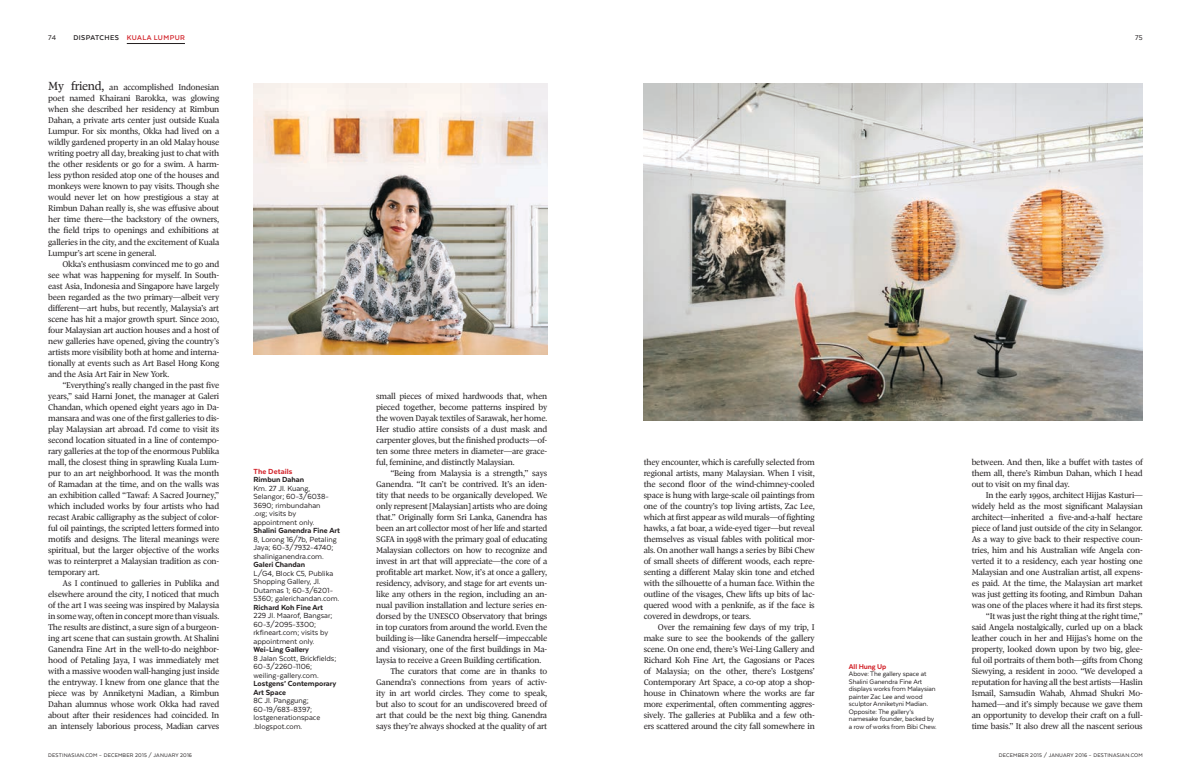
<style>
.page{position:relative;width:1191px;height:780px;background:#fff}
.page>*{position:absolute;margin:0;border:0;box-sizing:border-box;transform-origin:0 0}
.t1{font:8.5px/11px "Pratt Nova Text";letter-spacing:-.02em;color:#231f20;text-align:justify}
.t2{font:8.5px/8.5px "Texta";color:#231f20}
.t3{font:800 8.5px/8.5px "Texta";color:#231f20}
.t4{font:800 8.5px "Texta";color:#d2232a}
.t5{font:700 8px "Texta";letter-spacing:.05em;color:#d2232a}
.t6{font:800 8px "Texta";letter-spacing:-.01em;color:#d2232a}
.t7{font:8px "Texta";color:#231f20}
.t8{font:7.5px/7.5px "Texta";letter-spacing:-.01em;color:#231f20}
.t9{font:6px "Texta";letter-spacing:.03em;color:#231f20}
.s1{color:#231f20}
.s2{font-size:12px}
</style>
<div class="page">
<hr style="left:127px;top:43px;width:58px;height:1px;background:#231f20">
<img style="left:253px;top:84px;width:294px;height:270px">
<img style="left:643px;top:84px;width:499px;height:336px">
<p class="t5" style="left:73px;top:33px;width:113px"><span class="s1">DISPATCHES</span> KUALA LUMPUR</p>
<p class="t7" style="left:48px;top:33px;width:9px">74</p>
<p class="t7" style="left:1135px;top:33px;width:9px">75</p>
<p class="t1" style="left:48px;top:82px;width:173px"><span class="s2">My friend,</span> an accomplished Indonesian poet named Khairani Barokka, was glowing when she described her residency at Rimbun Dahan, a private arts center just outside Kuala Lumpur. For six months, Okka had lived on a wildly gardened property in an old Malay house writing poetry all day, breaking just to chat with the other residents or go for a swim. A harm&shy;less python resided atop one of the houses and monkeys were known to pay visits. Though she would never let on how prestigious a stay at Rimbun Dahan really is, she was effusive about her time there—the backstory of the owners, the field trips to openings and exhibitions at galleries in the city, and the excitement of Kuala Lumpur’s art scene in general.</p>
<p class="t1" style="left:48px;top:258px;width:173px;text-indent:14px">Okka’s enthusiasm convinced me to go and see what was happening for myself. In South&shy;east Asia, Indonesia and Singapore have largely been regarded as the two primary—albeit very different—art hubs, but recently, Malaysia’s art scene has hit a major growth spurt. Since 2010, four Malaysian art auction houses and a host of new galleries have opened, giving the country’s artists more visibility both at home and interna&shy;tionally at events such as Art Basel Hong Kong and the Asia Art Fair in New York.</p>
<p class="t1" style="left:48px;top:379px;width:173px;text-indent:14px">“Everything’s really changed in the past five years,” said Harni Jonet, the manager at Galeri Chandan, which opened eight years ago in Da&shy;mansara and was one of the first galleries to dis&shy;play Malaysian art abroad. I’d come to visit its second location situated in a line of contempo&shy;rary galleries at the top of the enormous Publika mall, the closest thing in sprawling Kuala Lum&shy;pur to an art neighborhood. It was the month of Ramadan at the time, and on the walls was an exhibition called “Tawaf: A Sacred Journey,” which included works by four artists who had recast Arabic calligraphy as the subject of color&shy;ful oil paintings, the scripted letters formed into motifs and designs. The literal meanings were spiritual, but the larger objective of the works was to reinterpret a Malaysian tradition as con&shy;temporary art.</p>
<p class="t1" style="left:48px;top:577px;width:173px;text-indent:14px">As I continued to galleries in Publika and elsewhere around the city, I noticed that much of the art I was seeing was inspired by Malaysia in some way, often in concept more than visuals.<br>The results are distinct, a sure sign of a burgeon&shy;ing art scene that can sustain growth. At Shalini Ganendra Fine Art in the well-to-do neighbor&shy;hood of Petaling Jaya, I was immediately met with a massive wooden wall-hanging just inside the entryway. I knew from one glance that the piece was by Anniketyni Madian, a Rimbun Dahan alumnus whose work Okka had raved about after their residences had coincided. In an intensely laborious process, Madian carves</p>
<p class="t4" style="left:253px;top:466px;width:40px">The Details</p>
<p class="t3" style="left:253px;top:475px;width:52px">Rimbun Dahan</p>
<p class="t2" style="left:253px;top:483px;width:77px">Km. 27 Jl. Kuang,<br>Selangor; 60-3/6038-<br>3690; rimbundahan .org; visits by appointment only.</p>
<p class="t3" style="left:253px;top:526px;width:88px">Shalini Ganendra Fine Art</p>
<p class="t2" style="left:253px;top:534px;width:85px">8, Lorong 16/7b, Petaling<br>Jaya; 60-3/7932-4740; shaliniganendra.com.</p>
<p class="t3" style="left:253px;top:560px;width:53px">Galeri Chandan</p>
<p class="t2" style="left:253px;top:568px;width:87px">L/G4, Block C5, Publika<br>Shopping Gallery, Jl.<br>Dutamas 1; 60-3/6201-<br>5360; galerichandan.com.</p>
<p class="t3" style="left:253px;top:602px;width:71px">Richard Koh Fine Art</p>
<p class="t2" style="left:253px;top:611px;width:80px">229 Jl. Maarof, Bangsar;<br>60-3/2095-3300; rkfineart.com; visits by appointment only.</p>
<p class="t3" style="left:253px;top:645px;width:57px">Wei-Ling Gallery</p>
<p class="t2" style="left:253px;top:653px;width:84px">8 Jalan Scott, Brickfields;<br>60-3/2260-1106; weiling-gallery.com.</p>
<p class="t3" style="left:253px;top:679px;width:84px">Lostgens’ Contemporary<br>Art Space</p>
<p class="t2" style="left:253px;top:696px;width:68px">8C Jl. Panggung;<br>60-19/683-8397; lostgenerationspace .blogspot.com.</p>
<p class="t1" style="left:376px;top:390px;width:173px">small pieces of mixed hardwoods that, when pieced together, become patterns inspired by the woven Dayak textiles of Sarawak, her home.<br>Her studio attire consists of a dust mask and carpenter gloves, but the finished products—of&shy;ten some three meters in diameter—are grace&shy;ful, feminine, and distinctly Malaysian.</p>
<p class="t1" style="left:390px;top:467px;width:158px">“Being from Malaysia is a strength,” says</p>
<p class="t1" style="left:376px;top:478px;width:173px">Ganendra. “It can’t be contrived. It’s an iden-</p>
<p class="t1" style="left:376px;top:489px;width:173px">tity that needs to be organically developed. We</p>
<p class="t1" style="left:376px;top:500px;width:173px">only represent [Malaysian] artists who are doing</p>
<p class="t1" style="left:376px;top:511px;width:173px">that.” Originally form Sri Lanka, Ganendra has</p>
<p class="t1" style="left:376px;top:522px;width:173px">been an art collector most of her life and started</p>
<p class="t1" style="left:376px;top:533px;width:173px">SGFA in 1998 with the primary goal of educating</p>
<p class="t1" style="left:376px;top:544px;width:173px">Malaysian collectors on how to recognize and</p>
<p class="t1" style="left:376px;top:555px;width:173px">invest in art that will appreciate—the core of a</p>
<p class="t1" style="left:376px;top:566px;width:173px">profitable art market. Now, it’s at once a gallery,</p>
<p class="t1" style="left:376px;top:577px;width:173px">residency, advisory, and stage for art events un-</p>
<p class="t1" style="left:376px;top:588px;width:173px">like any others in the region, including an an-</p>
<p class="t1" style="left:376px;top:599px;width:173px">nual pavilion installation and lecture series en-</p>
<p class="t1" style="left:376px;top:610px;width:173px">dorsed by the UNESCO Observatory that brings</p>
<p class="t1" style="left:376px;top:621px;width:173px">in top curators from around the world. Even the</p>
<p class="t1" style="left:376px;top:632px;width:173px">building is—like Ganendra herself—impeccable</p>
<p class="t1" style="left:376px;top:643px;width:173px">and visionary, one of the first buildings in Ma-</p>
<p class="t1" style="left:376px;top:654px;width:167px">laysia to receive a Green Building certification.</p>
<p class="t1" style="left:390px;top:665px;width:158px">The curators that come are in thanks to</p>
<p class="t1" style="left:376px;top:676px;width:173px">Ganendra’s connections from years of activ-</p>
<p class="t1" style="left:376px;top:687px;width:173px">ity in art world circles. They come to speak,</p>
<p class="t1" style="left:376px;top:698px;width:173px">but also to scout for an undiscovered breed of</p>
<p class="t1" style="left:376px;top:709px;width:173px">art that could be the next big thing. Ganendra</p>
<p class="t1" style="left:376px;top:720px;width:173px">says they’re always shocked at the quality of art</p>
<p class="t1" style="left:643px;top:456px;width:173px">they encounter, which is carefully selected from regional artists, many Malaysian. When I visit, the second floor of the wind-chimney-cooled space is hung with large-scale oil paintings from one of the country’s top living artists, Zac Lee, which at first appear as wild murals—of fighting hawks, a fat boar, a wide-eyed tiger—but reveal themselves as visual fables with political mor&shy;als. On another wall hangs a series by Bibi Chew of small sheets of different woods, each repre&shy;senting a different Malay skin tone and etched with the silhouette of a human face. Within the outline of the visages, Chew lifts up bits of lac&shy;quered wood with a penknife, as if the face is covered in dewdrops, or tears.</p>
<p class="t1" style="left:643px;top:621px;width:173px;text-indent:14px">Over the remaining few days of my trip, I make sure to see the bookends of the gallery scene. On one end, there’s Wei-Ling Gallery and Richard Koh Fine Art, the Gagosians or Paces of Malaysia; on the other, there’s Lostgens’ Contemporary Art Space, a co-op atop a shop&shy;house in Chinatown where the works are far more experimental, often commenting aggres&shy;sively. The galleries at Publika and a few oth&shy;ers scattered around the city fall somewhere in</p>
<p class="t6" style="left:849px;top:662px;width:39px">All Hung Up</p>
<p class="t8" style="left:849px;top:670px;width:89px">Above: The gallery space at<br>Shalini Ganendra Fine Art displays works from Malaysian painter Zac Lee and wood sculptor Anniketyni Madian.<br>Opposite: The gallery’s namesake founder, backed by a row of works from Bibi Chew.</p>
<p class="t1" style="left:971px;top:456px;width:173px">between. And then, like a buffet with tastes of them all, there’s Rimbun Dahan, which I head out to visit on my final day.</p>
<p class="t1" style="left:971px;top:489px;width:173px;text-align:right">In the early 1990s, architect Hijjas Kasturi— widely held as the most significant Malaysian architect—inherited a five-and-a-half hectare piece of land just outside of the city in Selangor.<br>As a way to give back to their respective coun&shy;tries, him and his Australian wife Angela con&shy;verted it to a residency, each year hosting one Malaysian and one Australian artist, all expens&shy;es paid. At the time, the Malaysian art market was just getting its footing, and Rimbun Dahan was one of the places where it had its first steps. “It was just the right thing at the right time,” said Angela nostalgically, curled up on a black leather couch in her and Hijjas’s home on the property, looked down upon by two big, glee&shy;ful oil portraits of them both—gifts from Chong Siewying, a resident in 2000. “We developed a reputation for having all the best artists—Haslin Ismail, Samsudin Wahab, Ahmad Shukri Mo&shy;hamed—and it’s simply because we gave them an opportunity to develop their craft on a full&shy;time basis.” It also drew all the nascent serious</p>
<p class="t9" style="left:48px;top:752px;width:64px">DestinAsian.com – DECEM</p>
<p class="t9" style="left:123px;top:752px;width:71px">BER 2015 / JAN UARY 2016</p>
<p class="t9" style="left:999px;top:752px;width:9px">DECEM</p>
<p class="t9" style="left:1017px;top:752px;width:126px">BER 2015 / JAN UARY 2016 – DestinAsian.com</p>
</div>
